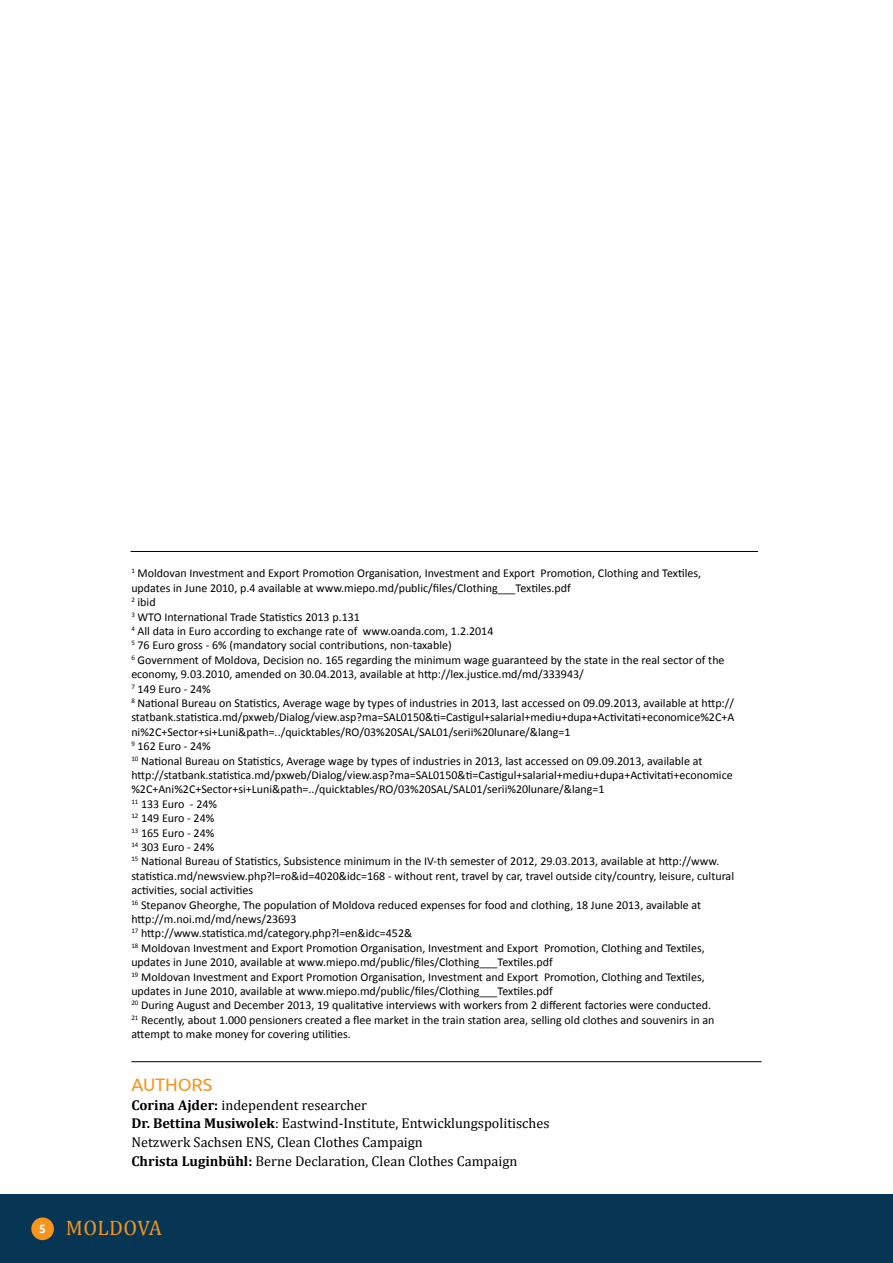
<style>
.page{position:relative;width:893px;height:1263px;background:#fff}
.page>*{position:absolute;margin:0;border:0;box-sizing:border-box;transform-origin:0 0}
.t1{font:21px "Cambria";letter-spacing:.02em;color:#f7941e}
.t2{font:18px "Ubuntu";letter-spacing:-.01em;color:#f7941e}
.t3{font:14.25px/18.8px "Cambria";color:#000}
.t4{font:12px/14.4px "Calibri";color:#000}
.s1{font-weight:700}
.s2{font-family:"Ubuntu";font-weight:700;font-size:12px;color:#fff}
</style>
<div class="page">
<div style="left:0;top:1195px;width:893px;height:68px;background:#063653"></div>
<div style="left:31px;top:1217px;width:23px;height:23px;background:#f7941e;border-radius:50%"></div>
<hr style="left:131px;top:551px;width:627px;height:1px;background:#000">
<hr style="left:131px;top:1061px;width:631px;height:1px;background:#000">
<p class="t4" style="left:131px;top:566px;width:604px"><sup>1</sup> Moldovan Investment and Export Promotion Organisation, Investment and Export Promotion, Clothing and Textiles, updates in June 2010, p.4 available at www.miepo.md/public/files/Clothing___Textiles.pdf<br><sup>2</sup> ibid<br><sup>3</sup> WTO International Trade Statistics 2013 p.131<br><sup>4</sup> All data in Euro according to exchange rate of www.oanda.com, 1.2.2014<br><sup>5</sup> 76 Euro gross - 6% (mandatory social contributions, non-taxable)<br><sup>6</sup> Government of Moldova, Decision no. 165 regarding the minimum wage guaranteed by the state in the real sector of the economy, 9.03.2010, amended on 30.04.2013, available at http://lex.justice.md/md/333943/<br><sup>7</sup> 149 Euro - 24%<br><sup>8</sup> National Bureau on Statistics, Average wage by types of industries in 2013, last accessed on 09.09.2013, available at http:// statbank.statistica.md/pxweb/Dialog/view.asp?ma=SAL0150&amp;ti=Castigul+salarial+mediu+dupa+Activitati+economice%2C+A ni%2C+Sector+si+Luni&amp;path=../quicktables/RO/03%20SAL/SAL01/serii%20lunare/&amp;lang=1<br><sup>9</sup> 162 Euro - 24%<br><sup>10</sup> National Bureau on Statistics, Average wage by types of industries in 2013, last accessed on 09.09.2013, available at http://statbank.statistica.md/pxweb/Dialog/view.asp?ma=SAL0150&amp;ti=Castigul+salarial+mediu+dupa+Activitati+economice %2C+Ani%2C+Sector+si+Luni&amp;path=../quicktables/RO/03%20SAL/SAL01/serii%20lunare/&amp;lang=1<br><sup>11</sup> 133 Euro - 24%<br><sup>12</sup> 149 Euro - 24%<br><sup>13</sup> 165 Euro - 24%<br><sup>14</sup> 303 Euro - 24%<br><sup>15</sup> National Bureau of Statistics, Subsistence minimum in the IV-th semester of 2012, 29.03.2013, available at http://www. statistica.md/newsview.php?l=ro&amp;id=4020&amp;idc=168 - without rent, travel by car, travel outside city/country, leisure, cultural activities, social activities<br><sup>16</sup> Stepanov Gheorghe, The population of Moldova reduced expenses for food and clothing, 18 June 2013, available at http://m.noi.md/md/news/23693<br><sup>17</sup> http://www.statistica.md/category.php?l=en&amp;idc=452&amp;<br><sup>18</sup> Moldovan Investment and Export Promotion Organisation, Investment and Export Promotion, Clothing and Textiles, updates in June 2010, available at www.miepo.md/public/files/Clothing___Textiles.pdf<br><sup>19</sup> Moldovan Investment and Export Promotion Organisation, Investment and Export Promotion, Clothing and Textiles, updates in June 2010, available at www.miepo.md/public/files/Clothing___Textiles.pdf<br><sup>20</sup> During August and December 2013, 19 qualitative interviews with workers from 2 different factories were conducted.<br><sup>21</sup> Recently, about 1.000 pensioners created a flee market in the train station area, selling old clothes and souvenirs in an attempt to make money for covering utilities.</p>
<h2 class="t2" style="left:131px;top:1073px;width:68px">AUTHORS</h2>
<p class="t3" style="left:131px;top:1095px;width:420px"><span class="s1">Corina Ajder:</span> independent researcher<br><span class="s1">Dr. Bettina Musiwolek</span>: Eastwind-Institute, Entwicklungspolitisches Netzwerk Sachsen ENS, Clean Clothes Campaign<br><span class="s1">Christa Luginbühl:</span> Berne Declaration, Clean Clothes Campaign</p>
<h1 class="t1" style="left:39px;top:1215px;width:124px"><span class="s2">5</span> Moldova</h1>
</div>
